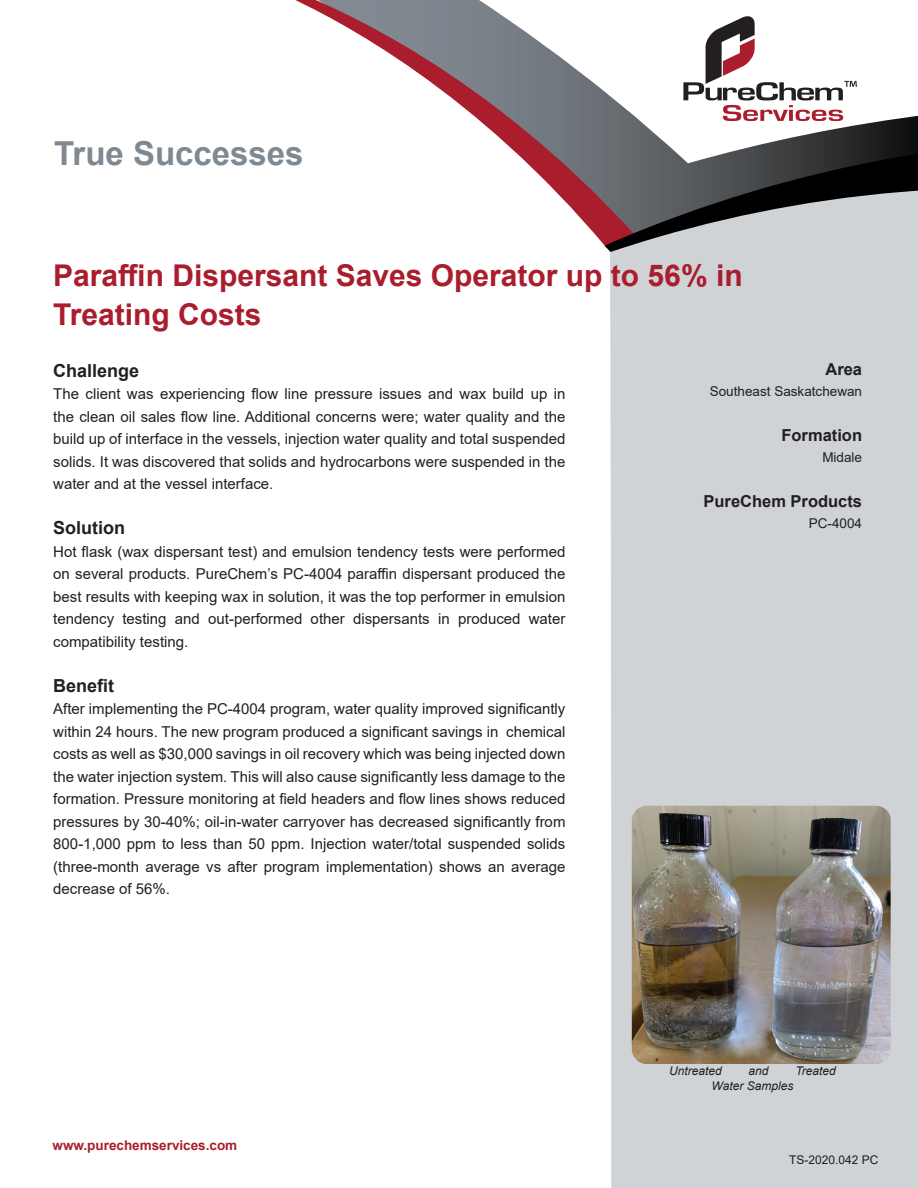
<style>
.page{position:relative;width:918px;height:1188px;background:#fff}
.page>*{position:absolute;margin:0;border:0;box-sizing:border-box;transform-origin:0 0}
.t1{font:700 33px "Arial";color:#7f8991}
.t2{font:700 30px/39px "Arial";color:#aa1d2d}
.t3{font:700 18px "Arial";color:#231f20}
.t4{font:700 16.5px "Arial";color:#231f20}
.t5{font:15px/22.5px "Arial";color:#231f20;text-align:justify}
.t6{font:13.5px "Arial";color:#231f20}
.t7{font:700 13.5px "Arial";color:#aa1d2d}
.t8{font:italic 12px "Arial";color:#231f20}
.t9{font:12px "Arial";color:#231f20}
</style>
<div class="page">
<div style="left:610px;top:252px;width:308px;height:936px;background:#cfd3d6"></div>
<svg style="left:295px;top:0;width:310px;height:246px"></svg>
<svg style="left:605px;top:163px;width:313px;height:89px;background:#747477"></svg>
<svg style="left:401px;top:0;width:517px;height:163px"></svg>
<svg style="left:683px;top:14px;width:174px;height:107px"></svg>
<img style="left:632px;top:806px;width:259px;height:258px">
<h1 class="t1" style="left:54px;top:130px;width:251px">True Successes</h1>
<h2 class="t2" style="left:53px;top:256px;width:691px">Paraffin Dispersant Saves Operator up to 56% in<br>Treating Costs</h2>
<p class="t3" style="left:53px;top:358px;width:88px">Challenge</p>
<p class="t5" style="left:53px;top:382px;width:514px">The client was experiencing flow line pressure issues and wax build up in the clean oil sales flow line. Additional concerns were; water quality and the build up of interface in the vessels, injection water quality and total suspended solids. It was discovered that solids and hydrocarbons were suspended in the water and at the vessel interface.</p>
<p class="t3" style="left:53px;top:515px;width:73px">Solution</p>
<p class="t5" style="left:53px;top:540px;width:514px">Hot flask (wax dispersant test) and emulsion tendency tests were performed on several products. PureChem’s PC-4004 paraffin dispersant produced the best results with keeping wax in solution, it was the top performer in emulsion tendency testing and out-performed other dispersants in produced water compatibility testing.</p>
<p class="t3" style="left:53px;top:673px;width:63px">Benefit</p>
<p class="t5" style="left:53px;top:697px;width:514px">After implementing the PC-4004 program, water quality improved significantly within 24 hours. The new program produced a significant savings in chemical costs as well as $30,000 savings in oil recovery which was being injected down the water injection system. This will also cause significantly less damage to the formation. Pressure monitoring at field headers and flow lines shows reduced pressures by 30-40%; oil-in-water carryover has decreased significantly from 800-1,000 ppm to less than 50 ppm. Injection water/total suspended solids (three-month average vs after program implementation) shows an average decrease of 56%.</p>
<p class="t7" style="left:52px;top:1136px;width:186px">www.purechemservices.com</p>
<p class="t4" style="left:825px;top:357px;width:38px">Area</p>
<p class="t6" style="left:710px;top:382px;width:154px">Southeast Saskatchewan</p>
<p class="t4" style="left:781px;top:423px;width:82px">Formation</p>
<p class="t6" style="left:822px;top:448px;width:41px">Midale</p>
<p class="t4" style="left:704px;top:489px;width:160px">PureChem Products</p>
<p class="t6" style="left:809px;top:514px;width:55px">PC-4004</p>
<p class="t8" style="left:669px;top:1063px;width:54px">Untreated</p>
<p class="t8" style="left:749px;top:1063px;width:22px">and</p>
<p class="t8" style="left:795px;top:1063px;width:42px">Treated</p>
<p class="t8" style="left:712px;top:1078px;width:83px">Water Samples</p>
<p class="t9" style="left:789px;top:1152px;width:91px">TS-2020.042 PC</p>
</div>
